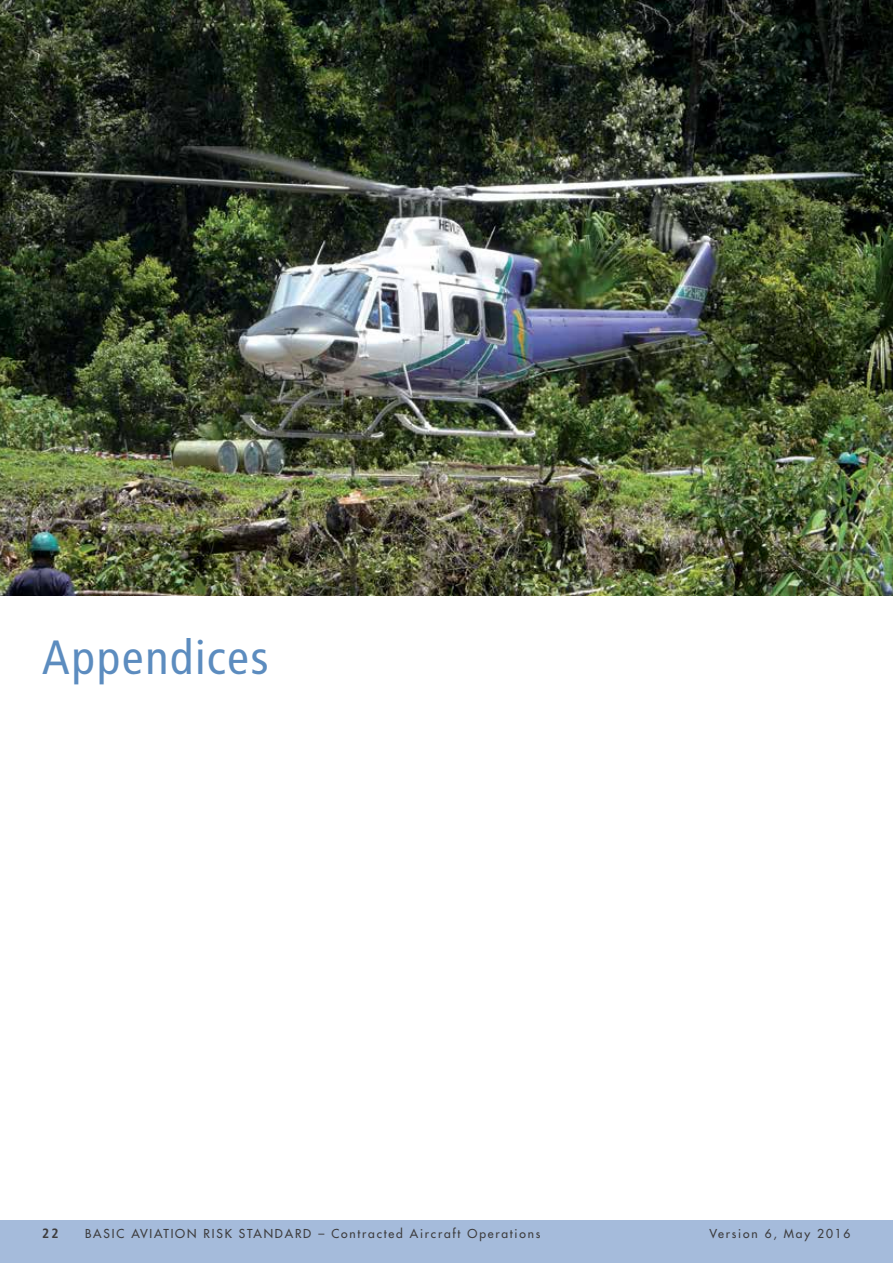
<style>
.page{position:relative;width:893px;height:1263px;background:#fff}
.page>*{position:absolute;margin:0;border:0;box-sizing:border-box;transform-origin:0 0}
.t1{font:48px "Transit";color:#5c8cbf}
.t2{font:700 13.5px "Transit";color:#3d3c3d}
.t3{font:12px "Futura";letter-spacing:.15em;color:#3d3c3d}
</style>
<div class="page">
<div style="left:0;top:1220px;width:893px;height:43px;background:#a5bbdb"></div>
<img style="left:0;top:0;width:893px;height:595px">
<h1 class="t1" style="left:42px;top:629px;width:230px">Appendices</h1>
<p class="t2" style="left:43px;top:1225px;width:18px">22</p>
<p class="t3" style="left:85px;top:1226px;width:457px">Basic Aviation Risk Standard – Contracted Aircraft Operations</p>
<p class="t3" style="left:710px;top:1226px;width:142px">Version 6, May 2016</p>
</div>
